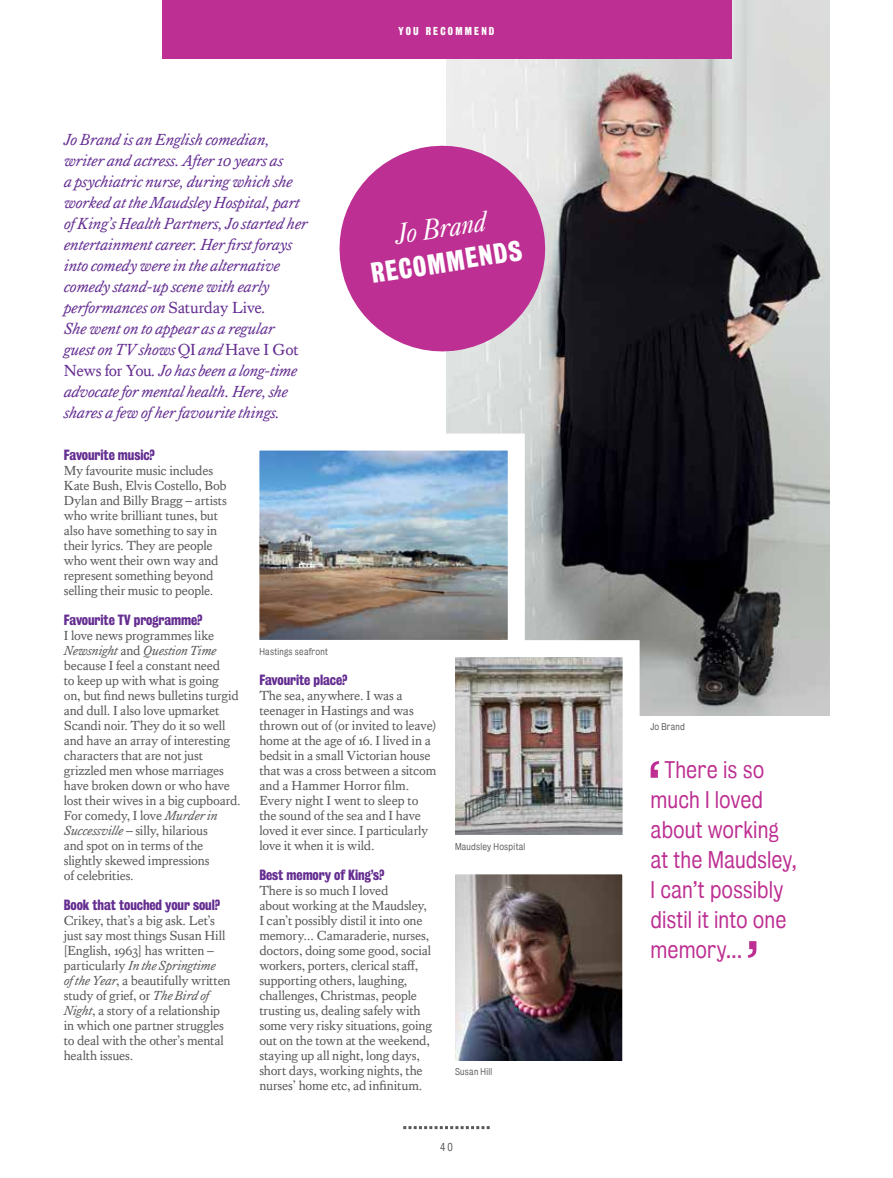
<style>
.page{position:relative;width:893px;height:1178px;background:#fff}
.page>*{position:absolute;margin:0;border:0;box-sizing:border-box;transform-origin:0 0}
.t1{font:italic 28.35px "Kings Caslon Display";color:#fff}
.t2{font:26.1px "Kings Bureau Grot Three Seven";color:#fff}
.t3{font:22.05px/30px "Kings Bureau Grot Five One";color:#bd2f92}
.t4{font:italic 16.5px/21px "Kings Caslon Text";letter-spacing:-.02em;color:#642d91}
.t5{font:13.5px/15px "Kings Caslon Text";letter-spacing:-.015em;color:#58595b}
.t6{font:13.5px "Kings Bureau Grot Three Seven";letter-spacing:-.005em;color:#642d91}
.t7{font:10.5px "Kings Bureau Grot Three Seven";letter-spacing:.21em;color:#fff}
.t8{font:10.5px "Kings Bureau Grot Five One";color:#58595b}
.t9{font:9px "Kings Bureau Grot Five One";letter-spacing:.025em;color:#58595b}
.s1{font-style:normal}
.s2{font-style:italic}
</style>
<div class="page">
<img style="left:446px;top:0;width:383px;height:715px">
<img style="left:259px;top:425px;width:274px;height:215px">
<img style="left:429px;top:632px;width:219px;height:203px">
<svg style="left:651px;top:761px;width:8px;height:17px"></svg>
<svg style="left:748px;top:941px;width:8px;height:17px"></svg>
<svg style="left:339px;top:138px;width:214px;height:221px;background:#cb67ad"></svg>
<img style="left:455px;top:874px;width:168px;height:187px">
<svg style="left:403px;top:1126px;width:87px;height:3px"></svg>
<div style="left:162px;top:0;width:569px;height:58px;background:#bd2f92"></div>
<p class="t4" style="left:64px;top:129px;width:245px">Jo Brand is an English comedian, writer and actress. After 10 years as<br>a psychiatric nurse, during which she worked at the Maudsley Hospital, part of King’s Health Partners, Jo started her entertainment career. Her first forays into comedy were in the alternative comedy stand-up scene with early performances on <span class="s1">Saturday Live</span>.<br>She went on to appear as a regular guest on TV shows <span class="s1">QI</span> and <span class="s1">Have I Got News for You</span>. Jo has been a long-time advocate for mental health. Here, she shares a few of her favourite things.</p>
<p class="t7" style="left:399px;top:24px;width:97px">YOU RECOMMEND</p>
<h1 class="t1" style="left:393px;top:219px;width:94px;rotate:-9deg">Jo Brand</h1>
<h2 class="t2" style="left:369px;top:259px;width:154px;rotate:-9deg">RECOMMENDS</h2>
<p class="t6" style="left:64px;top:447px;width:93px">Favourite music?</p>
<p class="t5" style="left:64px;top:463px;width:165px">My favourite music includes<br>Kate Bush, Elvis Costello, Bob<br>Dylan and Billy Bragg – artists who write brilliant tunes, but also have something to say in their lyrics. They are people who went their own way and represent something beyond selling their music to people.</p>
<p class="t6" style="left:64px;top:612px;width:140px">Favourite TV programme?</p>
<p class="t5" style="left:64px;top:628px;width:178px">I love news programmes like<br><span class="s2">Newsnight</span> and <span class="s2">Question Time </span>because I feel a constant need<br>to keep up with what is going<br>on, but find news bulletins turgid and dull. I also love upmarket<br>Scandi noir. They do it so well and have an array of interesting characters that are not just grizzled men whose marriages have broken down or who have lost their wives in a big cupboard.<br>For comedy, I love <span class="s2">Murder in<br>Successville</span> – silly, hilarious<br>and spot on in terms of the slightly skewed impressions<br>of celebrities.</p>
<p class="t6" style="left:64px;top:897px;width:158px">Book that touched your soul?</p>
<p class="t5" style="left:64px;top:913px;width:168px">Crikey, that’s a big ask. Let’s just say most things Susan Hill [English, 1963] has written – particularly <span class="s2">In the Springtime<br>of the Year</span>, a beautifully written study of grief, or <span class="s2">The Bird of<br>Night</span>, a story of a relationship in which one partner struggles to deal with the other’s mental health issues.</p>
<p class="t9" style="left:259px;top:647px;width:70px">Hastings seafront</p>
<p class="t6" style="left:259px;top:672px;width:90px">Favourite place?</p>
<p class="t5" style="left:259px;top:688px;width:179px">The sea, anywhere. I was a teenager in Hastings and was thrown out of (or invited to leave) home at the age of 16. I lived in a bedsit in a small Victorian house that was a cross between a sitcom and a Hammer Horror film.<br>Every night I went to sleep to the sound of the sea and I have loved it ever since. I particularly love it when it is wild.</p>
<p class="t6" style="left:259px;top:867px;width:127px">Best memory of King’s?</p>
<p class="t5" style="left:259px;top:883px;width:174px">There is so much I loved<br>about working at the Maudsley,<br>I can’t possibly distil it into one memory… Camaraderie, nurses, doctors, doing some good, social workers, porters, clerical staff, supporting others, laughing, challenges, Christmas, people trusting us, dealing safely with some very risky situations, going out on the town at the weekend, staying up all night, long days, short days, working nights, the nurses’ home etc, ad infinitum.</p>
<p class="t9" style="left:455px;top:842px;width:72px">Maudsley Hospital</p>
<p class="t9" style="left:455px;top:1067px;width:39px">Susan Hill</p>
<p class="t8" style="left:440px;top:1141px;width:14px">40</p>
<p class="t9" style="left:651px;top:722px;width:36px">Jo Brand</p>
<h3 class="t3" style="left:651px;top:755px;width:148px;text-indent:14px">There is so much I loved about working at the Maudsley,<br>I can’t possibly distil it into one memory...</h3>
</div>
